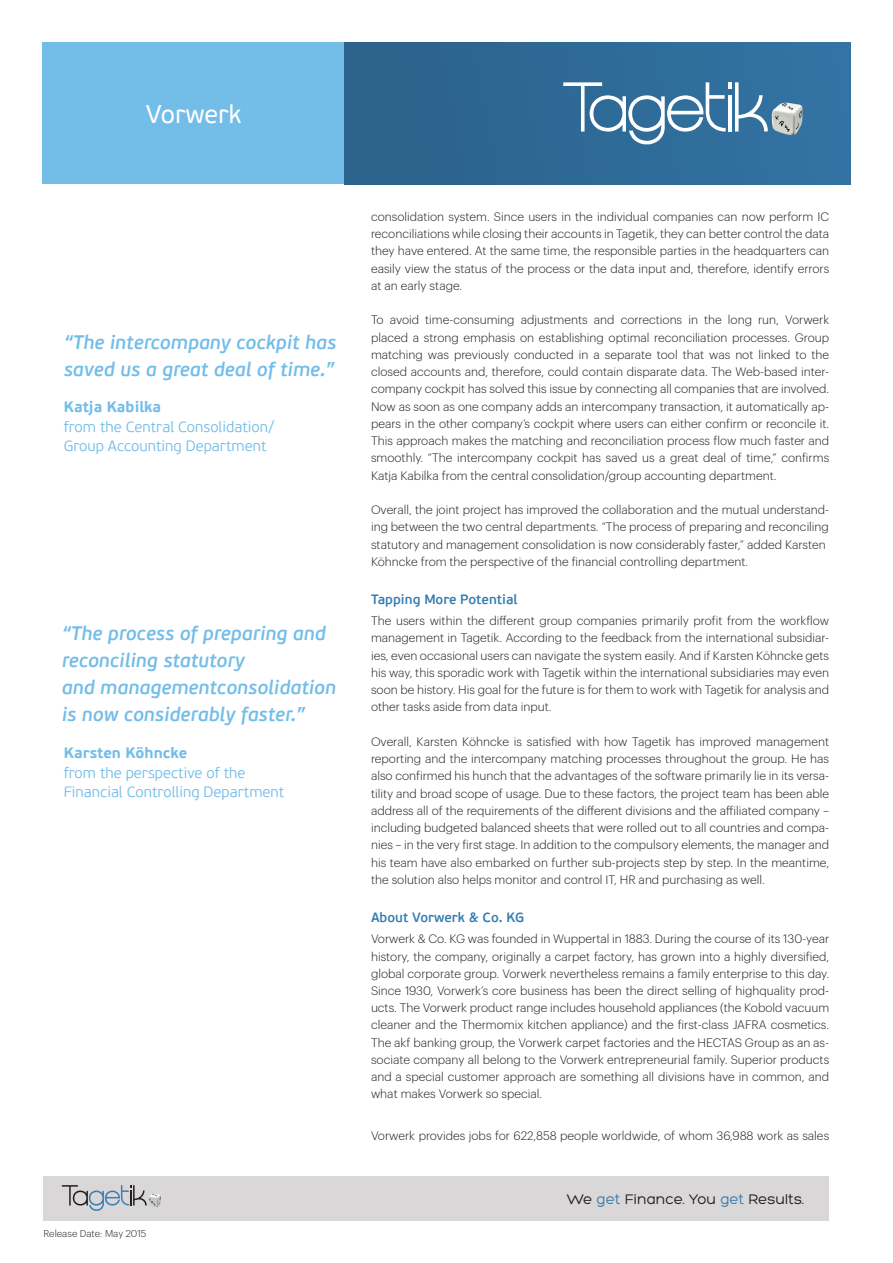
<style>
.page{position:relative;width:893px;height:1263px;background:#fff}
.page>*{position:absolute;margin:0;border:0;box-sizing:border-box;transform-origin:0 0}
.t1{font:25.5px "PF Beau Sans Pro";color:#fff}
.t2{font:italic 600 19.5px/27px "PF Beau Sans Pro";color:#73bde9}
.t3{font:300 15px/19.5px "PF Beau Sans Pro";color:#73bde9}
.t4{font:15px "Hero";color:#201d1e}
.t5{font:700 15px "PF Beau Sans Pro";color:#73bde9}
.t6{font:600 13.5px "PF Beau Sans Pro";color:#337db1}
.t7{font:300 12px/17.2px "Graphik";color:#201d1e;text-align:justify}
.t8{font:300 9.75px "Graphik";color:#231f20}
.s1{color:#377db1}
</style>
<div class="page">
<div style="left:43px;top:43px;width:301px;height:141px;background:#73bde9"></div>
<div style="left:344px;top:43px;width:506px;height:141px;background:linear-gradient(to right,#2a618a,#3373a3)"></div>
<svg style="left:563px;top:82px;width:205px;height:62px"></svg>
<img style="left:771px;top:103px;width:31px;height:33px">
<div style="left:44px;top:1175px;width:785px;height:45px;background:#d9d7d7"></div>
<img style="left:148px;top:1193px;width:13px;height:14px">
<svg style="left:62px;top:1185px;width:85px;height:26px"></svg>
<h1 class="t1" style="left:146px;top:100px;width:97px">Vorwerk</h1>
<h2 class="t2" style="left:64px;top:329px;width:274px">“The intercompany cockpit has saved us a great deal of time.”</h2>
<p class="t5" style="left:64px;top:397px;width:99px">Katja Kabilka</p>
<p class="t3" style="left:64px;top:417px;width:212px">from the Central Consolidation/<br>Group Accounting Department</p>
<h2 class="t2" style="left:62px;top:621px;width:276px">“The process of preparing and reconciling statutory<br>and managementconsolidation is now considerably faster.”</h2>
<p class="t5" style="left:64px;top:743px;width:125px">Karsten Köhncke</p>
<p class="t3" style="left:64px;top:763px;width:222px">from the perspective of the<br>Financial Controlling Department</p>
<p class="t8" style="left:44px;top:1226px;width:104px">Release Date: May 2015</p>
<p class="t7" style="left:371px;top:207px;width:460px">consolidation system. Since users in the individual companies can now perform IC reconciliations while closing their accounts in Tagetik, they can better control the data they have entered. At the same time, the responsible parties in the headquarters can easily view the status of the process or the data input and, therefore, identify errors at an early stage.</p>
<p class="t7" style="left:371px;top:310px;width:460px">To avoid time-consuming adjustments and corrections in the long run, Vorwerk placed a strong emphasis on establishing optimal reconciliation processes. Group matching was previously conducted in a separate tool that was not linked to the closed accounts and, therefore, could contain disparate data. The Web-based inter&shy;company cockpit has solved this issue by connecting all companies that are involved.<br>Now as soon as one company adds an intercompany transaction, it automatically ap&shy;pears in the other company’s cockpit where users can either confirm or reconcile it.<br>This approach makes the matching and reconciliation process flow much faster and smoothly. “The intercompany cockpit has saved us a great deal of time,” confirms Katja Kabilka from the central consolidation/group accounting department.</p>
<p class="t7" style="left:371px;top:500px;width:460px;text-align:left">Overall, the joint project has improved the collaboration and the mutual understand&shy;ing between the two central departments. “The process of preparing and reconciling statutory and management consolidation is now considerably faster,” added Karsten Köhncke from the perspective of the financial controlling department.</p>
<p class="t6" style="left:371px;top:591px;width:148px">Tapping More Potential</p>
<p class="t7" style="left:371px;top:611px;width:460px">The users within the different group companies primarily profit from the workflow management in Tagetik. According to the feedback from the international subsidiar&shy;ies, even occasional users can navigate the system easily. And if Karsten Köhncke gets his way, this sporadic work with Tagetik within the international subsidiaries may even soon be history. His goal for the future is for them to work with Tagetik for analysis and other tasks aside from data input.</p>
<p class="t7" style="left:371px;top:732px;width:460px">Overall, Karsten Köhncke is satisfied with how Tagetik has improved management reporting and the intercompany matching processes throughout the group. He has also confirmed his hunch that the advantages of the software primarily lie in its versa&shy;tility and broad scope of usage. Due to these factors, the project team has been able address all of the requirements of the different divisions and the affiliated company – including budgeted balanced sheets that were rolled out to all countries and compa&shy;nies – in the very first stage. In addition to the compulsory elements, the manager and his team have also embarked on further sub-projects step by step. In the meantime, the solution also helps monitor and control IT, HR and purchasing as well.</p>
<p class="t6" style="left:371px;top:909px;width:155px">About Vorwerk &amp; Co. KG</p>
<p class="t7" style="left:371px;top:929px;width:460px">Vorwerk &amp; Co. KG was founded in Wuppertal in 1883. During the course of its 130-year history, the company, originally a carpet factory, has grown into a highly diversified, global corporate group. Vorwerk nevertheless remains a family enterprise to this day.<br>Since 1930, Vorwerk’s core business has been the direct selling of highquality prod&shy;ucts. The Vorwerk product range includes household appliances (the Kobold vacuum cleaner and the Thermomix kitchen appliance) and the first-class JAFRA cosmetics.<br>The akf banking group, the Vorwerk carpet factories and the HECTAS Group as an as&shy;sociate company all belong to the Vorwerk entrepreneurial family. Superior products and a special customer approach are something all divisions have in common, and what makes Vorwerk so special.</p>
<p class="t7" style="left:371px;top:1126px;width:460px">Vorwerk provides jobs for 622,858 people worldwide, of whom 36,988 work as sales</p>
<p class="t4" style="left:567px;top:1191px;width:239px">We <span class="s1">get</span> Finance. You <span class="s1">get</span> Results.</p>
</div>
